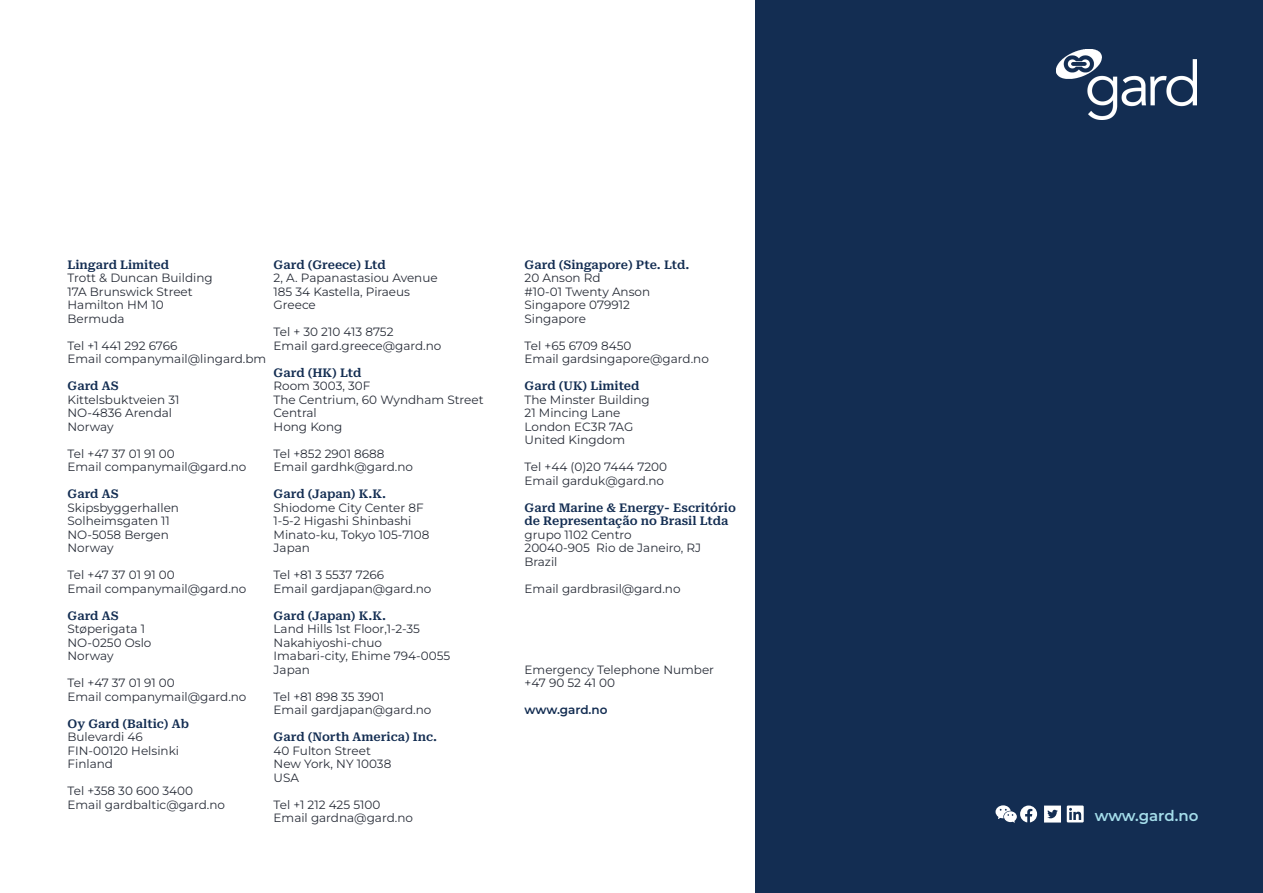
<style>
.page{position:relative;width:1263px;height:893px;background:#fff}
.page>*{position:absolute;margin:0;border:0;box-sizing:border-box;transform-origin:0 0}
.t1{font:600 15px "Montserrat";letter-spacing:-.005em;color:#a4ddea}
.Company_address{font:12px/13.5px "Montserrat";color:#292e39}
.Company_name{font:600 12px/13.5px "Roboto Serif";color:#132d52}
.Company_address-2{font:600 12px "Montserrat";letter-spacing:-.005em;color:#132d52}
</style>
<div class="page">
<div style="left:755px;top:0;width:508px;height:893px;background:#132d52"></div>
<img style="left:1056px;top:50px;width:140px;height:70px">
<svg style="left:1044px;top:806px;width:17px;height:16px"></svg>
<svg style="left:995px;top:805px;width:42px;height:18px"></svg>
<svg style="left:1067px;top:805px;width:17px;height:17px"></svg>
<p class="Company_name" style="left:68px;top:257px;width:103px">Lingard Limited</p>
<p class="Company_address" style="left:68px;top:271px;width:147px">Trott &amp; Duncan Building</p>
<p class="Company_address" style="left:68px;top:284px;width:127px">17A Brunswick Street</p>
<p class="Company_address" style="left:68px;top:298px;width:98px">Hamilton HM 10</p>
<p class="Company_address" style="left:68px;top:311px;width:59px">Bermuda</p>
<p class="Company_address" style="left:68px;top:338px;width:111px">Tel +1 441 292 6766</p>
<p class="Company_address" style="left:68px;top:352px;width:200px">Email companymail@lingard.bm</p>
<p class="Company_name" style="left:68px;top:378px;width:53px">Gard AS</p>
<p class="Company_address" style="left:68px;top:392px;width:114px">Kittelsbuktveien 31</p>
<p class="Company_address" style="left:68px;top:406px;width:106px">NO-4836 Arendal<br>Norway</p>
<p class="Company_address" style="left:68px;top:446px;width:109px">Tel +47 37 01 91 00</p>
<p class="Company_address" style="left:68px;top:460px;width:180px">Email companymail@gard.no</p>
<p class="Company_name" style="left:68px;top:486px;width:53px">Gard AS</p>
<p class="Company_address" style="left:68px;top:500px;width:113px">Skipsbyggerhallen</p>
<p class="Company_address" style="left:68px;top:514px;width:104px">Solheimsgaten 11</p>
<p class="Company_address" style="left:68px;top:527px;width:103px">NO-5058 Bergen</p>
<p class="Company_address" style="left:68px;top:541px;width:48px">Norway</p>
<p class="Company_address" style="left:68px;top:568px;width:109px">Tel +47 37 01 91 00</p>
<p class="Company_address" style="left:68px;top:581px;width:180px">Email companymail@gard.no</p>
<p class="Company_name" style="left:68px;top:608px;width:53px">Gard AS</p>
<p class="Company_address" style="left:68px;top:622px;width:79px">Støperigata 1</p>
<p class="Company_address" style="left:68px;top:635px;width:85px">NO-0250 Oslo</p>
<p class="Company_address" style="left:68px;top:649px;width:48px">Norway</p>
<p class="Company_address" style="left:68px;top:676px;width:109px">Tel +47 37 01 91 00</p>
<p class="Company_address" style="left:68px;top:689px;width:180px">Email companymail@gard.no</p>
<p class="Company_name" style="left:68px;top:716px;width:123px">Oy Gard (Baltic) Ab</p>
<p class="Company_address" style="left:68px;top:730px;width:77px">Bulevardi 46</p>
<p class="Company_address" style="left:68px;top:743px;width:113px">FIN-00120 Helsinki</p>
<p class="Company_address" style="left:68px;top:757px;width:47px">Finland</p>
<p class="Company_address" style="left:68px;top:784px;width:127px">Tel +358 30 600 3400</p>
<p class="Company_address" style="left:68px;top:797px;width:159px">Email gardbaltic@gard.no</p>
<p class="Company_name" style="left:274px;top:257px;width:114px">Gard (Greece) Ltd</p>
<p class="Company_address" style="left:274px;top:271px;width:166px">2, A. Papanastasiou Avenue</p>
<p class="Company_address" style="left:274px;top:284px;width:138px">185 34 Kastella, Piraeus</p>
<p class="Company_address" style="left:274px;top:298px;width:44px">Greece</p>
<p class="Company_address" style="left:274px;top:325px;width:121px">Tel + 30 210 413 8752</p>
<p class="Company_address" style="left:274px;top:338px;width:169px">Email gard.greece@gard.no</p>
<p class="Company_name" style="left:274px;top:365px;width:89px">Gard (HK) Ltd</p>
<p class="Company_address" style="left:274px;top:379px;width:212px">Room 3003, 30F<br>The Centrium, 60 Wyndham Street<br>Central</p>
<p class="Company_address" style="left:274px;top:419px;width:70px">Hong Kong</p>
<p class="Company_address" style="left:274px;top:446px;width:112px">Tel +852 2901 8688</p>
<p class="Company_address" style="left:274px;top:460px;width:141px">Email gardhk@gard.no</p>
<p class="Company_name" style="left:274px;top:486px;width:114px">Gard (Japan) K.K.</p>
<p class="Company_address" style="left:274px;top:500px;width:152px">Shiodome City Center 8F</p>
<p class="Company_address" style="left:274px;top:514px;width:139px">1-5-2 Higashi Shinbashi</p>
<p class="Company_address" style="left:274px;top:527px;width:157px">Minato-ku, Tokyo 105-7108</p>
<p class="Company_address" style="left:274px;top:541px;width:38px">Japan</p>
<p class="Company_address" style="left:274px;top:568px;width:112px">Tel +81 3 5537 7266</p>
<p class="Company_address" style="left:274px;top:581px;width:159px">Email gardjapan@gard.no</p>
<p class="Company_name" style="left:274px;top:608px;width:114px">Gard (Japan) K.K.</p>
<p class="Company_address" style="left:274px;top:622px;width:148px">Land Hills 1st Floor,1-2-35<br>Nakahiyoshi-chuo</p>
<p class="Company_address" style="left:274px;top:649px;width:178px">Imabari-city, Ehime 794-0055</p>
<p class="Company_address" style="left:274px;top:662px;width:38px">Japan</p>
<p class="Company_address" style="left:274px;top:689px;width:112px">Tel +81 898 35 3901</p>
<p class="Company_address" style="left:274px;top:703px;width:159px">Email gardjapan@gard.no</p>
<p class="Company_name" style="left:274px;top:729px;width:165px">Gard (North America) Inc.</p>
<p class="Company_address" style="left:274px;top:743px;width:99px">40 Fulton Street</p>
<p class="Company_address" style="left:274px;top:757px;width:119px">New York, NY 10038</p>
<p class="Company_address" style="left:274px;top:770px;width:27px">USA</p>
<p class="Company_address" style="left:274px;top:797px;width:108px">Tel +1 212 425 5100</p>
<p class="Company_address" style="left:274px;top:811px;width:141px">Email gardna@gard.no</p>
<p class="Company_name" style="left:525px;top:257px;width:166px">Gard (Singapore) Pte. Ltd.</p>
<p class="Company_address" style="left:525px;top:271px;width:78px">20 Anson Rd</p>
<p class="Company_address" style="left:525px;top:284px;width:127px">#10-01 Twenty Anson</p>
<p class="Company_address" style="left:525px;top:298px;width:107px">Singapore 079912</p>
<p class="Company_address" style="left:525px;top:311px;width:63px">Singapore</p>
<p class="Company_address" style="left:525px;top:338px;width:108px">Tel +65 6709 8450</p>
<p class="Company_address" style="left:525px;top:352px;width:186px">Email gardsingapore@gard.no</p>
<p class="Company_name" style="left:525px;top:378px;width:116px">Gard (UK) Limited</p>
<p class="Company_address" style="left:525px;top:392px;width:127px">The Minster Building</p>
<p class="Company_address" style="left:525px;top:406px;width:97px">21 Mincing Lane</p>
<p class="Company_address" style="left:525px;top:419px;width:110px">London EC3R 7AG<br>United Kingdom</p>
<p class="Company_address" style="left:525px;top:460px;width:144px">Tel +44 (0)20 7444 7200</p>
<p class="Company_address" style="left:525px;top:473px;width:141px">Email garduk@gard.no</p>
<p class="Company_name" style="left:525px;top:500px;width:213px">Gard Marine &amp; Energy- Escritório de Representação no Brasil Ltda</p>
<p class="Company_address" style="left:525px;top:527px;width:109px">grupo 1102 Centro</p>
<p class="Company_address" style="left:525px;top:541px;width:178px">20040-905 Rio de Janeiro, RJ</p>
<p class="Company_address" style="left:525px;top:554px;width:34px">Brazil</p>
<p class="Company_address" style="left:525px;top:581px;width:157px">Email gardbrasil@gard.no</p>
<p class="Company_address" style="left:525px;top:662px;width:191px">Emergency Telephone Number</p>
<p class="Company_address" style="left:525px;top:676px;width:92px">+47 90 52 41 00</p>
<p class="Company_address-2" style="left:525px;top:702px;width:84px">www.gard.no</p>
<p class="t1" style="left:1095px;top:806px;width:105px">www.gard.no</p>
</div>
